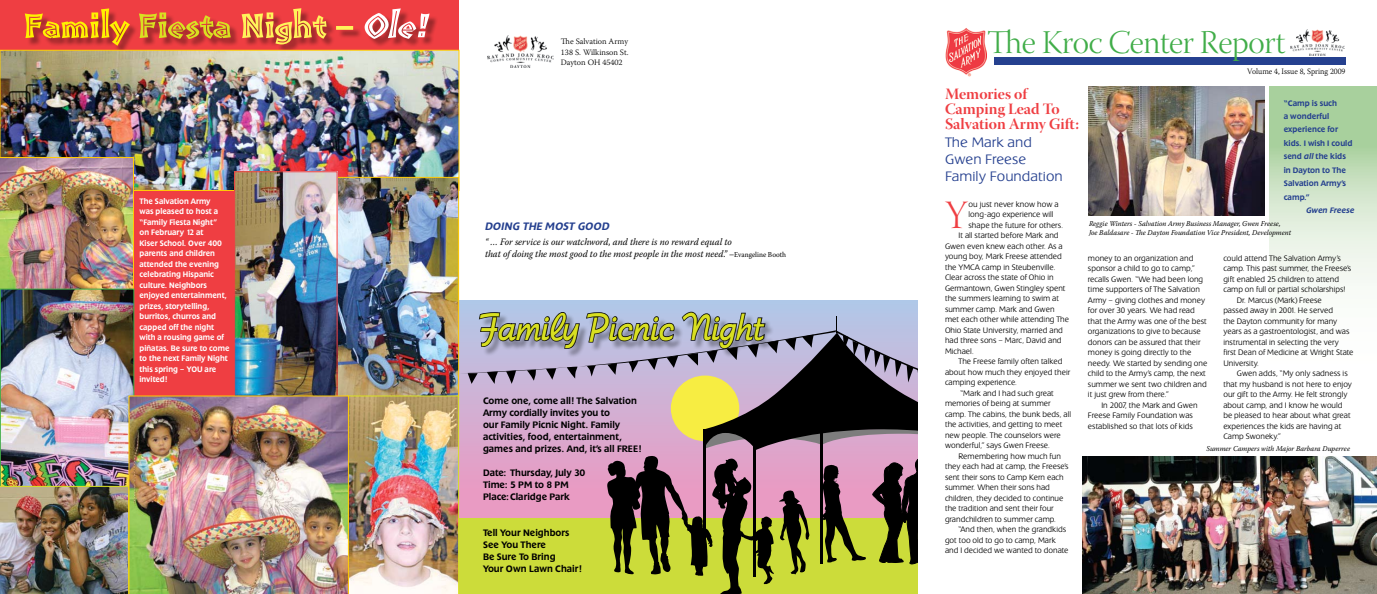
<style>
.page{position:relative;width:1377px;height:594px;background:#fff}
.page>*{position:absolute;margin:0;border:0;box-sizing:border-box;transform-origin:0 0}
.t1{font:40.05px "Warnock Pro Light Disp";color:#ef3e42;scale:.95 1}
.t2{font:36px "Fontella";color:#d9e021;scale:.75 1}
.t3{font:33px "Warnock Pro Light Disp";letter-spacing:-.01em;color:#41ad49}
.t4{font:15.75px/15px "Warnock Pro Bold Disp";color:#ef3e42}
.t5{font:300 14.25px/17.2px "Extension";color:#25408f}
.t6{font:italic 500 11.25px "Extension";color:#25408f;scale:.95 1}
.t7{font:500 9.75px/12px "Extension";color:#000;scale:.95 1}
.t8{font:italic 9.75px/11.2px "Warnock Pro";color:#000;scale:.95 1}
.t9{font:300 8.25px/10.5px "Extension";color:#000;scale:.95 1}
.t10{font:500 8.25px/10.5px "Extension";color:#fff;scale:.92 1}
.t11{font:500 8.25px/13.5px "Extension";color:#25408f;scale:.95 1}
.t12{font:300 8.25px/10.5px "Warnock Pro";color:#000;text-align:justify}
.t13{font:300 8.25px "Warnock Pro";color:#000;scale:.95 1}
.t14{font:italic 500 8.25px "Extension";color:#25408f;scale:.95 1}
.t15{font:italic 7.5px/9px "Warnock Pro";color:#000;scale:.95 1}
.s1{font-style:normal;font-size:9px}
.s2{font-style:normal;font-size:7.5px}
.s3{font-style:italic}
</style>
<div class="page">
<div style="left:100px;top:176px;width:233px;height:251px;background:#ef3e42"></div>
<div style="left:0;top:0;width:459px;height:55px;background:#ef3e42"></div>
<svg style="left:1269px;top:87px;width:108px;height:196px;background:#cae1c3"></svg>
<div style="left:994px;top:57px;width:352px;height:7px;background:#25408f"></div>
<img style="left:1291px;top:29px;width:54px;height:27px">
<img style="left:945px;top:28px;width:42px;height:49px">
<div style="left:459px;top:301px;width:459px;height:216px;background:#b1c7e7"></div>
<img style="left:488px;top:36px;width:65px;height:32px">
<img style="left:1089px;top:87px;width:176px;height:129px">
<img style="left:1082px;top:456px;width:295px;height:138px">
<div style="left:26px;top:9px;width:412px;height:45px;background:#000;opacity:.42"></div>
<svg style="left:364px;top:8px;width:66px;height:31px"></svg>
<svg style="left:242px;top:8px;width:111px;height:36px"></svg>
<svg style="left:139px;top:12px;width:92px;height:27px"></svg>
<svg style="left:25px;top:8px;width:105px;height:38px"></svg>
<img style="left:2px;top:52px;width:455px;height:137px">
<div style="left:0;top:50px;width:459px;height:141px;border:1px solid #ffcb05"></div>
<img style="left:0;top:157px;width:134px;height:132px">
<img style="left:2px;top:291px;width:130px;height:195px">
<div style="left:0;top:289px;width:134px;height:206px;border:1px solid #41ad49"></div>
<img style="left:337px;top:179px;width:120px;height:217px">
<img style="left:236px;top:173px;width:99px;height:223px">
<div style="left:234px;top:171px;width:103px;height:227px;border:1px solid #ef3e42"></div>
<img style="left:0;top:486px;width:129px;height:108px">
<img style="left:346px;top:311px;width:572px;height:283px">
<img style="left:129px;top:396px;width:220px;height:198px">
<p class="t10" style="left:140px;top:196px;width:99px">The Salvation Army<br>was pleased to host a “Family Fiesta Night”<br>on February 12 at<br>Kiser School. Over 400 parents and children attended the evening celebrating Hispanic culture. Neighbors enjoyed entertainment, prizes, storytelling, burritos, churros and capped off the night with a rousing game of piñatas. Be sure to come to the next Family Night this spring – YOU are invited!</p>
<p class="t12" style="left:561px;top:36px;width:69px">The Salvation Army 138 S. Wilkinson St.<br>Dayton OH 45402</p>
<h3 class="t6" style="left:485px;top:220px;width:132px">Doing the Most Good</h3>
<p class="t8" style="left:485px;top:236px;width:319px">“ … For service is our watchword, and there is no reward equal to<br>that of doing the most good to the most people in the most need.” <span class="s1">–</span><span class="s2">Evangeline Booth</span></p>
<h2 class="t2" style="left:480px;top:303px;width:381px">Family Picnic Night</h2>
<p class="t7" style="left:483px;top:395px;width:168px">Come one, come all! The Salvation Army cordially invites you to<br>our Family Picnic Night. Family activities, food, entertainment, games and prizes. And, it’s all FREE!</p>
<p class="t7" style="left:483px;top:467px;width:109px">Date: Thursday, July 30<br>Time: 5 PM to 8 PM<br>Place:Claridge Park</p>
<p class="t7" style="left:483px;top:527px;width:105px">Tell Your Neighbors<br>See You There<br>Be Sure To Bring<br>Your Own Lawn Chair!</p>
<h3 class="t3" style="left:988px;top:25px;width:300px">The Kroc Center Report</h3>
<h3 class="t4" style="left:945px;top:86px;width:136px">Memories of<br>Camping Lead To<br>Salvation Army Gift:</h3>
<h3 class="t5" style="left:945px;top:133px;width:119px">The Mark and<br>Gwen Freese<br>Family Foundation</h3>
<h1 class="t1" style="left:945px;top:193px;width:26px">Y</h1>
<p class="t9" style="left:969px;top:199px;width:96px">ou just never know how a</p>
<p class="t9" style="left:969px;top:209px;width:91px">long-ago experience will</p>
<p class="t9" style="left:969px;top:220px;width:101px">shape the future for others.</p>
<p class="t9" style="left:958px;top:230px;width:107px">It all started before Mark and</p>
<p class="t9" style="left:945px;top:241px;width:125px">Gwen even knew each other. As a</p>
<p class="t9" style="left:945px;top:251px;width:125px">young boy, Mark Freese attended</p>
<p class="t9" style="left:945px;top:262px;width:118px">the YMCA camp in Steubenville.</p>
<p class="t9" style="left:945px;top:272px;width:116px">Clear across the state of Ohio in</p>
<p class="t9" style="left:945px;top:283px;width:129px">Germantown, Gwen Stingley spent</p>
<p class="t9" style="left:945px;top:293px;width:122px">the summers learning to swim at</p>
<p class="t9" style="left:945px;top:304px;width:117px">summer camp. Mark and Gwen</p>
<p class="t9" style="left:945px;top:314px;width:132px">met each other while attending The</p>
<p class="t9" style="left:945px;top:325px;width:126px">Ohio State University, married and</p>
<p class="t9" style="left:945px;top:335px;width:124px">had three sons – Marc, David and</p>
<p class="t9" style="left:945px;top:346px;width:32px">Michael.</p>
<p class="t9" style="left:958px;top:356px;width:111px">The Freese family often talked</p>
<p class="t9" style="left:945px;top:367px;width:133px">about how much they enjoyed their</p>
<p class="t9" style="left:945px;top:377px;width:78px">camping experience.</p>
<p class="t9" style="left:960px;top:388px;width:100px">“Mark and I had such great</p>
<p class="t9" style="left:945px;top:398px;width:113px">memories of being at summer</p>
<p class="t9" style="left:945px;top:409px;width:134px">camp. The cabins, the bunk beds, all</p>
<p class="t9" style="left:945px;top:419px;width:125px">the activities, and getting to meet</p>
<p class="t9" style="left:945px;top:430px;width:124px">new people. The counselors were</p>
<p class="t9" style="left:945px;top:440px;width:112px">wonderful,” says Gwen Freese.</p>
<p class="t9" style="left:958px;top:451px;width:109px">Remembering how much fun</p>
<p class="t9" style="left:945px;top:461px;width:132px">they each had at camp, the Freese’s</p>
<p class="t9" style="left:945px;top:472px;width:127px">sent their sons to Camp Kern each</p>
<p class="t9" style="left:945px;top:482px;width:112px">summer. When their sons had</p>
<p class="t9" style="left:945px;top:493px;width:126px">children, they decided to continue</p>
<p class="t9" style="left:945px;top:503px;width:116px">the tradition and sent their four</p>
<p class="t9" style="left:945px;top:514px;width:119px">grandchildren to summer camp.</p>
<p class="t9" style="left:958px;top:524px;width:115px">“And then, when the grandkids</p>
<p class="t9" style="left:945px;top:535px;width:118px">got too old to go to camp, Mark</p>
<p class="t9" style="left:945px;top:545px;width:132px">and I decided we wanted to donate</p>
<p class="t13" style="left:1247px;top:67px;width:105px">Volume 4, Issue 8, Spring 2009</p>
<p class="t11" style="left:1284px;top:96px;width:74px">“Camp is such<br>a wonderful experience for kids. I wish I could send <span class="s3">all</span> the kids in Dayton to The<br>Salvation Army’s camp.”</p>
<p class="t14" style="left:1306px;top:206px;width:52px">Gwen Freese</p>
<p class="t15" style="left:1089px;top:219px;width:214px">Reggie Winters - Salvation Army Business Manager, Gwen Freese,<br>Joe Baldasare - The Dayton Foundation Vice President, Development</p>
<p class="t9" style="left:1088px;top:253px;width:127px">money to an organization and sponsor a child to go to camp,” recalls Gwen. “We had been long time supporters of The Salvation<br>Army – giving clothes and money for over 30 years. We had read that the Army was one of the best organizations to give to because donors can be assured that their money is going directly to the needy. We started by sending one child to the Army’s camp, the next summer we sent two children and it just grew from there.”</p>
<p class="t9" style="left:1088px;top:400px;width:117px;text-indent:13px">In 2007, the Mark and Gwen<br>Freese Family Foundation was established so that lots of kids</p>
<p class="t9" style="left:1223px;top:253px;width:125px">could attend The Salvation Army’s</p>
<p class="t9" style="left:1223px;top:263px;width:136px">camp. This past summer, the Freese’s</p>
<p class="t9" style="left:1223px;top:274px;width:123px">gift enabled 25 children to attend</p>
<p class="t9" style="left:1223px;top:284px;width:130px">camp on full or partial scholarships!</p>
<p class="t9" style="left:1237px;top:295px;width:91px">Dr. Marcus (Mark) Freese</p>
<p class="t9" style="left:1223px;top:305px;width:117px">passed away in 2001. He served</p>
<p class="t9" style="left:1223px;top:316px;width:121px">the Dayton community for many</p>
<p class="t9" style="left:1223px;top:326px;width:134px">years as a gastroentologist, and was</p>
<p class="t9" style="left:1223px;top:337px;width:123px">instrumental in selecting the very</p>
<p class="t9" style="left:1223px;top:347px;width:139px">first Dean of Medicine at Wright State</p>
<p class="t9" style="left:1223px;top:358px;width:39px">University.</p>
<p class="t9" style="left:1237px;top:368px;width:118px">Gwen adds, “My only sadness is</p>
<p class="t9" style="left:1223px;top:379px;width:137px">that my husband is not here to enjoy</p>
<p class="t9" style="left:1223px;top:389px;width:132px">our gift to the Army. He felt strongly</p>
<p class="t9" style="left:1223px;top:400px;width:127px">about camp, and I know he would</p>
<p class="t9" style="left:1223px;top:410px;width:136px">be pleased to hear about what great</p>
<p class="t9" style="left:1223px;top:421px;width:126px">experiences the kids are having at</p>
<p class="t9" style="left:1223px;top:431px;width:62px">Camp Swoneky.”</p>
<p class="t15" style="left:1207px;top:444px;width:152px">Summer Campers with Major Barbara Duperree</p>
</div>
